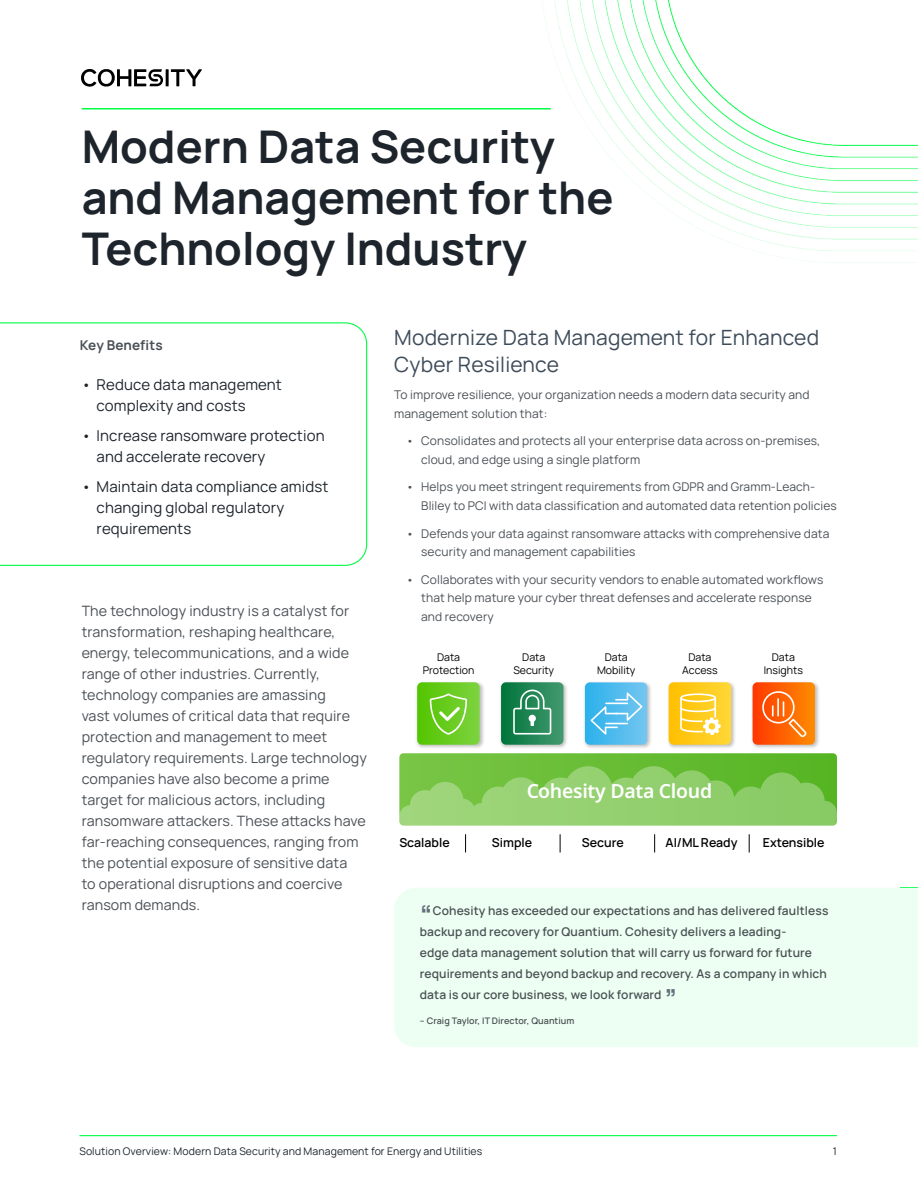
<style>
.page{position:relative;width:918px;height:1188px;background:#fff}
.page>*{position:absolute;margin:0;border:0;box-sizing:border-box;transform-origin:0 0}
.t1{font:700 45px/51px "Manrope";color:#1d242b}
.Body_copy{font:600 30px "Manrope";color:#65707b}
.L1_Head{font:21px/27px "Manrope";letter-spacing:.01em;color:#3e4c5a}
.t2{font:600 19.35px "Noto Sans";letter-spacing:-.015em;color:#fff}
.t3{font:15px/21px "Manrope";letter-spacing:.01em;color:#1d242b}
.Intro_Paragraph{font:14.25px/21px "Manrope";letter-spacing:.01em;color:#4a5055}
.L2_Head{font:700 13.5px "Manrope";color:#4a5055}
.t4{font:600 12.3px "Manrope";color:#000}
.Body_copy-2{font:12px/18.8px "Manrope";letter-spacing:.01em;color:#4a5055}
.Body_copy-3{font:600 12px/21px "Manrope";letter-spacing:.01em;color:#4a5055}
.t5{font:10.65px/12.8px "Manrope";color:#000;text-align:center}
.t6{font:10.5px "Manrope";letter-spacing:.01em;color:#1d242b}
.Body_copy-4{font:600 9px "Manrope";letter-spacing:.01em;color:#4a5055}
</style>
<div class="page">
<hr style="left:166px;top:69px;width:3px;height:17px;background:#000">
<svg style="left:171px;top:69px;width:31px;height:17px"></svg>
<svg style="left:81px;top:69px;width:82px;height:18px"></svg>
<hr style="left:79px;top:1135px;width:758px;height:1px;background:#00fd45">
<img style="left:542px;top:0;width:376px;height:263px">
<svg style="left:0;top:322px;width:368px;height:244px"></svg>
<hr style="left:82px;top:108px;width:469px;height:2px;background:#00fd45">
<div style="left:394px;top:888px;width:524px;height:159px;background:#edfff2"></div>
<img style="left:416px;top:683px;width:68px;height:65px">
<svg style="left:417px;top:682px;width:63px;height:63px;background:#75cf33"></svg>
<img style="left:584px;top:683px;width:67px;height:65px">
<svg style="left:585px;top:682px;width:62px;height:63px;background:#5fc1ee"></svg>
<img style="left:500px;top:683px;width:67px;height:65px">
<svg style="left:501px;top:682px;width:62px;height:63px;background:#399266"></svg>
<img style="left:752px;top:683px;width:67px;height:65px">
<svg style="left:753px;top:682px;width:62px;height:63px;background:#fe6f17"></svg>
<img style="left:668px;top:683px;width:67px;height:65px">
<svg style="left:669px;top:682px;width:62px;height:63px;background:#fed13a"></svg>
<svg style="left:399px;top:753px;width:438px;height:73px;background:#83c85a"></svg>
<svg style="left:465px;top:834px;width:1px;height:18px"></svg>
<svg style="left:560px;top:834px;width:1px;height:18px"></svg>
<svg style="left:654px;top:834px;width:1px;height:18px"></svg>
<svg style="left:749px;top:834px;width:1px;height:18px"></svg>
<p class="t1" style="left:82px;top:119px;width:533px">Modern Data Security and Management for the<br>Technology Industry</p>
<p class="L2_Head" style="left:80px;top:336px;width:84px">Key Benefits</p>
<p class="t3" style="left:97px;top:374px;width:187px;text-indent:-15px">• Reduce data management complexity and costs</p>
<p class="t3" style="left:97px;top:424px;width:230px;text-indent:-15px">• Increase ransomware protection and accelerate recovery</p>
<p class="t3" style="left:97px;top:475px;width:233px;text-indent:-15px">• Maintain data compliance amidst changing global regulatory requirements</p>
<p class="Intro_Paragraph" style="left:82px;top:599px;width:287px">The technology industry is a catalyst for transformation, reshaping healthcare, energy, telecommunications, and a wide range of other industries. Currently, technology companies are amassing<br>vast volumes of critical data that require protection and management to meet regulatory requirements. Large technology companies have also become a prime target for malicious actors, including ransomware attackers. These attacks have far-reaching consequences, ranging from the potential exposure of sensitive data<br>to operational disruptions and coercive ransom demands.</p>
<p class="L1_Head" style="left:394px;top:323px;width:426px">Modernize Data Management for Enhanced<br>Cyber Resilience</p>
<p class="Body_copy-2" style="left:394px;top:385px;width:417px">To improve resilience, your organization needs a modern data security and management solution that:</p>
<p class="Body_copy-2" style="left:421px;top:431px;width:401px;text-indent:-15px">• Consolidates and protects all your enterprise data across on-premises, cloud, and edge using a single platform</p>
<p class="Body_copy-2" style="left:421px;top:477px;width:417px;text-indent:-15px">• Helps you meet stringent requirements from GDPR and Gramm-Leach-<br>Bliley to PCI with data classification and automated data retention policies</p>
<p class="Body_copy-2" style="left:421px;top:523px;width:410px;text-indent:-15px">• Defends your data against ransomware attacks with comprehensive data security and management capabilities</p>
<p class="Body_copy-2" style="left:421px;top:569px;width:404px;text-indent:-15px">• Collaborates with your security vendors to enable automated workflows that help mature your cyber threat defenses and accelerate response and recovery</p>
<p class="t5" style="left:423px;top:651px;width:53px">Data<br>Protection</p>
<p class="t5" style="left:513px;top:651px;width:42px">Data<br>Security</p>
<p class="t5" style="left:597px;top:651px;width:40px">Data<br>Mobility</p>
<p class="t5" style="left:682px;top:651px;width:37px">Data<br>Access</p>
<p class="t5" style="left:764px;top:651px;width:41px">Data<br>Insights</p>
<h3 class="t2" style="left:526px;top:777px;width:187px">Cohesity Data Cloud</h3>
<p class="t4" style="left:399px;top:834px;width:52px">Scalable</p>
<p class="t4" style="left:492px;top:834px;width:42px">Simple</p>
<p class="t4" style="left:582px;top:834px;width:43px">Secure</p>
<p class="t4" style="left:666px;top:834px;width:74px">AI/ML Ready</p>
<p class="t4" style="left:763px;top:834px;width:63px">Extensible</p>
<p class="Body_copy" style="left:420px;top:895px;width:14px">“</p>
<p class="Body_copy-3" style="left:420px;top:900px;width:410px;text-indent:13px">Cohesity has exceeded our expectations and has delivered faultless backup and recovery for Quantium. Cohesity delivers a leading-<br>edge data management solution that will carry us forward for future requirements and beyond backup and recovery. As a company in which data is our core business, we look forward</p>
<p class="Body_copy" style="left:664px;top:979px;width:14px">”</p>
<p class="Body_copy-4" style="left:420px;top:1014px;width:156px">– Craig Taylor, IT Director, Quantium</p>
<p class="t6" style="left:79px;top:1144px;width:404px">Solution Overview: Modern Data Security and Management for Energy and Utilities</p>
<p class="t6" style="left:833px;top:1144px;width:6px">1</p>
</div>
